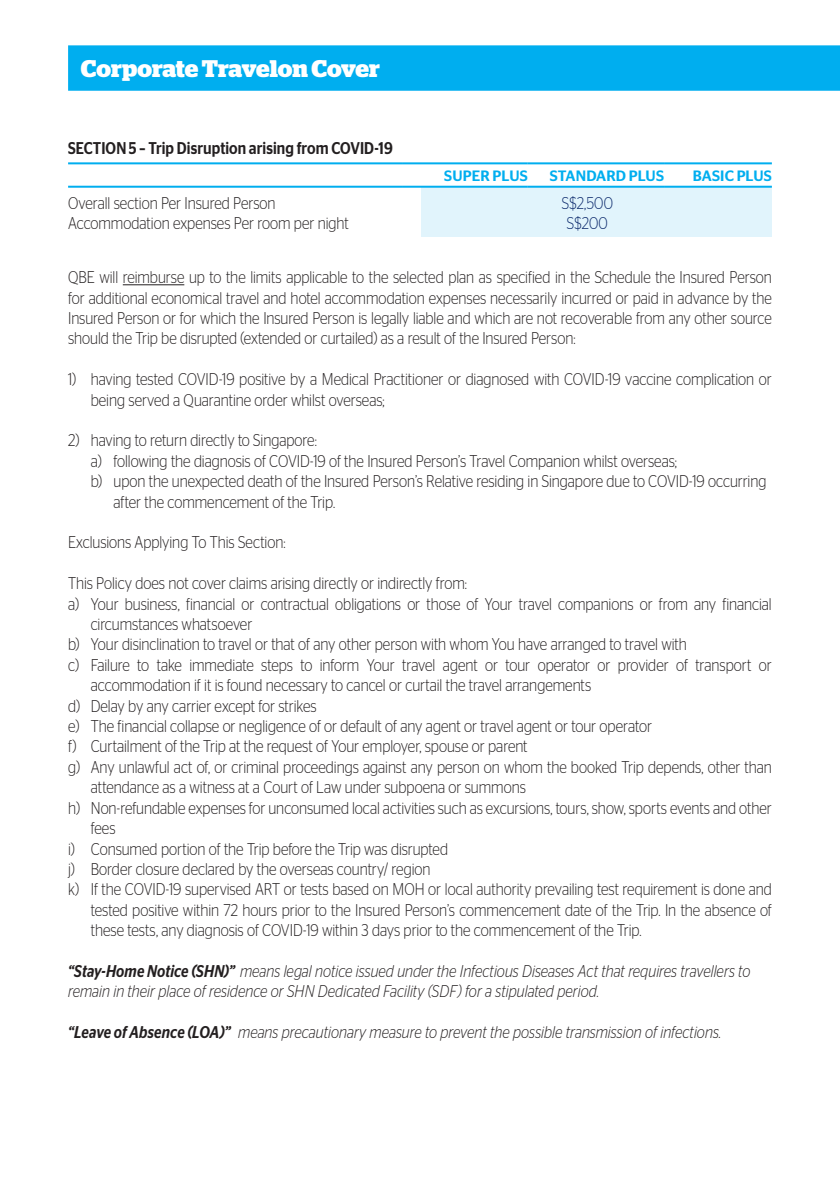
<style>
.page{position:relative;width:840px;height:1191px;background:#fff}
.page>*{position:absolute;margin:0;border:0;box-sizing:border-box;transform-origin:0 0}
.t1{font:700 24px "Stag";color:#fff}
.t2{font:300 17px/20.4px "Stag Sans";letter-spacing:-.005em;color:#231f20;scale:.85 1}
.t3{font:italic 300 17px/20.4px "Stag Sans";color:#231f20;scale:.85 1}
.t4{font:500 17px "Stag Sans";letter-spacing:.005em;color:#231f20;scale:.85 1}
.t5{font:300 17px/20.4px "Stag Sans";letter-spacing:.015em;color:#0d2b6d;scale:.85 1}
.t6{font:500 15px "Stag Sans";color:#00aeef}
.s1{font-weight:500}
</style>
<div class="page">
<div style="left:68px;top:45px;width:771px;height:46px;background:#00aeef"></div>
<div style="left:421px;top:187px;width:350px;height:50px;background:#e1f4fc"></div>
<hr style="left:68px;top:186px;width:335px;height:2px;background:#00aeef">
<hr style="left:403px;top:186px;width:124px;height:2px;background:#00aeef">
<hr style="left:527px;top:186px;width:136px;height:2px;background:#00aeef">
<hr style="left:663px;top:186px;width:108px;height:2px;background:#00aeef">
<hr style="left:68px;top:162px;width:335px;height:2px;background:#00aeef">
<hr style="left:403px;top:162px;width:124px;height:2px;background:#00aeef">
<hr style="left:527px;top:162px;width:136px;height:2px;background:#00aeef">
<hr style="left:663px;top:162px;width:108px;height:2px;background:#00aeef">
<hr style="left:123px;top:284px;width:61px;height:1px;background:#231f20">
<h1 class="t1" style="left:81px;top:55px;width:300px">Corporate Travelon Cover</h1>
<p class="t4" style="left:68px;top:139px;width:383px">SECTION 5 – Trip Disruption arising from COVID-19</p>
<p class="t6" style="left:444px;top:167px;width:85px">SUPER PLUS</p>
<p class="t6" style="left:549px;top:167px;width:116px">STANDARD PLUS</p>
<p class="t6" style="left:692px;top:167px;width:81px">BASIC PLUS</p>
<p class="t2" style="left:68px;top:192px;width:331px">Overall section Per Insured Person<br>Accommodation expenses Per room per night</p>
<p class="t5" style="left:561px;top:192px;width:62px">S$2,500<br>S$200</p>
<p class="t2" style="left:68px;top:267px;width:829px;text-align:justify">QBE will reimburse up to the limits applicable to the selected plan as specified in the Schedule the Insured Person for additional economical travel and hotel accommodation expenses necessarily incurred or paid in advance by the Insured Person or for which the Insured Person is legally liable and which are not recoverable from any other source should the Trip be disrupted (extended or curtailed) as a result of the Insured Person:</p>
<p class="t2" style="left:91px;top:369px;width:802px;text-indent:-23px">1) having tested COVID-19 positive by a Medical Practitioner or diagnosed with COVID-19 vaccine complication or being served a Quarantine order whilst overseas;</p>
<p class="t2" style="left:68px;top:430px;width:294px">2) having to return directly to Singapore:</p>
<p class="t2" style="left:91px;top:450px;width:690px">a) following the diagnosis of COVID-19 of the Insured Person’s Travel Companion whilst overseas;</p>
<p class="t2" style="left:91px;top:471px;width:795px">b) upon the unexpected death of the Insured Person’s Relative residing in Singapore due to COVID-19 occurring</p>
<p class="t2" style="left:113px;top:491px;width:262px">after the commencement of the Trip.</p>
<p class="t2" style="left:68px;top:532px;width:257px">Exclusions Applying To This Section:</p>
<p class="t2" style="left:68px;top:573px;width:470px">This Policy does not cover claims arising directly or indirectly from:</p>
<p class="t2" style="left:68px;top:593px;width:828px">a) Your business, financial or contractual obligations or those of Your travel companions or from any financial</p>
<p class="t2" style="left:91px;top:613px;width:191px">circumstances whatsoever</p>
<p class="t2" style="left:68px;top:634px;width:729px">b) Your disinclination to travel or that of any other person with whom You have arranged to travel with</p>
<p class="t2" style="left:68px;top:654px;width:828px">c) Failure to take immediate steps to inform Your travel agent or tour operator or provider of transport or</p>
<p class="t2" style="left:91px;top:675px;width:590px">accommodation if it is found necessary to cancel or curtail the travel arrangements</p>
<p class="t2" style="left:68px;top:695px;width:294px">d) Delay by any carrier except for strikes</p>
<p class="t2" style="left:68px;top:715px;width:688px">e) The financial collapse or negligence of or default of any agent or travel agent or tour operator</p>
<p class="t2" style="left:68px;top:736px;width:542px">f) Curtailment of the Trip at the request of Your employer, spouse or parent</p>
<p class="t2" style="left:68px;top:756px;width:829px">g) Any unlawful act of, or criminal proceedings against any person on whom the booked Trip depends, other than</p>
<p class="t2" style="left:91px;top:777px;width:513px">attendance as a witness at a Court of Law under subpoena or summons</p>
<p class="t2" style="left:68px;top:797px;width:828px">h) Non-refundable expenses for unconsumed local activities such as excursions, tours, show, sports events and other</p>
<p class="t2" style="left:91px;top:817px;width:31px">fees</p>
<p class="t2" style="left:68px;top:838px;width:448px">i) Consumed portion of the Trip before the Trip was disrupted</p>
<p class="t2" style="left:68px;top:858px;width:427px">j) Border closure declared by the overseas country/ region</p>
<p class="t2" style="left:68px;top:879px;width:829px">k) If the COVID-19 supervised ART or tests based on MOH or local authority prevailing test requirement is done and</p>
<p class="t2" style="left:91px;top:899px;width:802px">tested positive within 72 hours prior to the Insured Person’s commencement date of the Trip. In the absence of</p>
<p class="t2" style="left:91px;top:919px;width:649px">these tests, any diagnosis of COVID-19 within 3 days prior to the commencement of the Trip.</p>
<p class="t3" style="left:68px;top:960px;width:803px"><span class="s1">“Stay-Home Notice (SHN)”</span> means legal notice issued under the Infectious Diseases Act that requires travellers to remain in their place of residence or SHN Dedicated Facility (SDF) for a stipulated period.</p>
<p class="t3" style="left:68px;top:1021px;width:769px"><span class="s1">“Leave of Absence (LOA)”</span> means precautionary measure to prevent the possible transmission of infections.</p>
</div>
